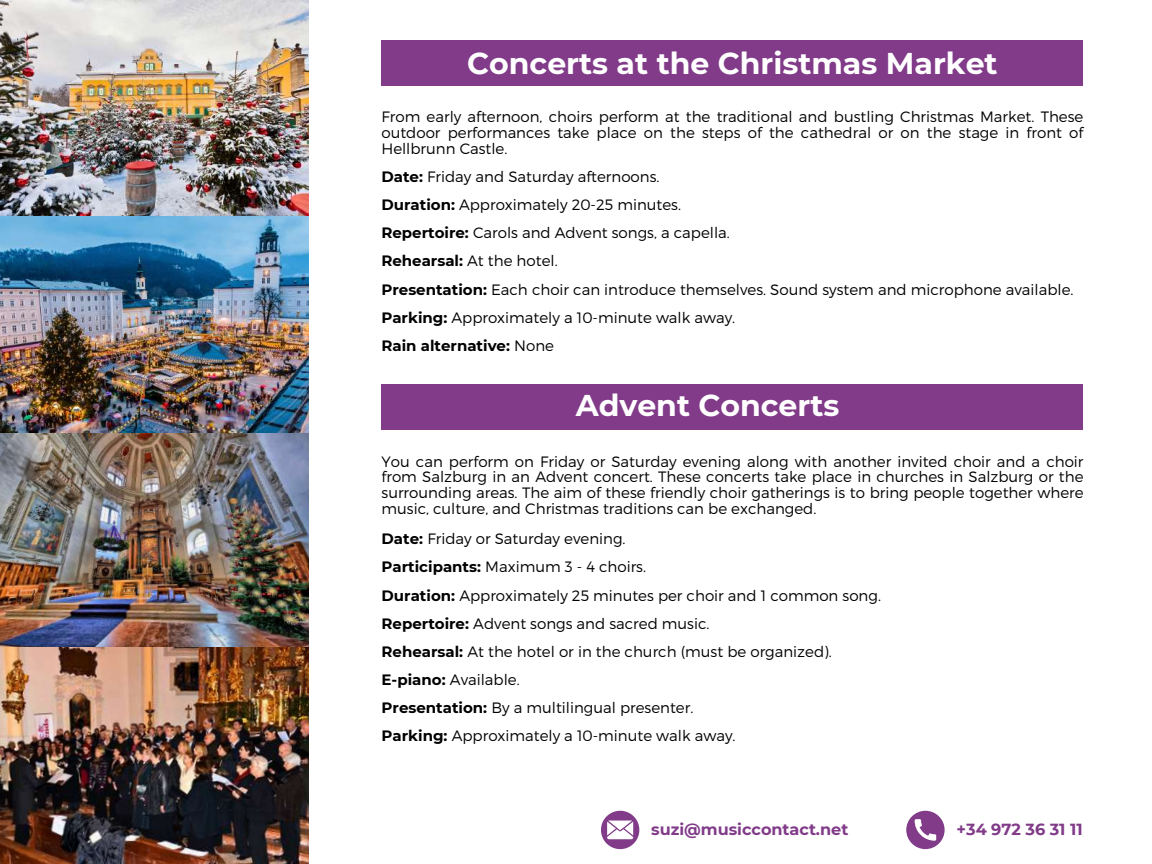
<style>
.page{position:relative;width:1152px;height:864px;background:#fff}
.page>*{position:absolute;margin:0;border:0;box-sizing:border-box;transform-origin:0 0}
.t1{font:700 30px "Montserrat";color:#fff}
.t2{font:700 16.05px "Montserrat";color:#813b89}
.t3{font:300 15px/28.2px "Montserrat";color:#000;text-align:justify}
.s1{font-weight:700}
</style>
<div class="page">
<svg style="left:906px;top:811px;width:39px;height:38px"></svg>
<svg style="left:601px;top:811px;width:38px;height:38px"></svg>
<div style="left:381px;top:385px;width:702px;height:45px;background:#813b89"></div>
<img style="left:0;top:0;width:308px;height:864px">
<div style="left:381px;top:41px;width:702px;height:45px;background:#813b89"></div>
<h1 class="t1" style="left:467px;top:45px;width:532px">Concerts at the Christmas Market</h1>
<p class="t3" style="left:381px;top:108px;width:703px;line-height:15.8px">From early afternoon, choirs perform at the traditional and bustling Christmas Market. These outdoor performances take place on the steps of the cathedral or on the stage in front of Hellbrunn Castle.</p>
<p class="t3" style="left:381px;top:162px;width:694px;text-align:left"><span class="s1">Date:</span> Friday and Saturday afternoons.<br><span class="s1">Duration:</span> Approximately 20-25 minutes.<br><span class="s1">Repertoire:</span> Carols and Advent songs, a capella.<br><span class="s1">Rehearsal:</span> At the hotel.<br><span class="s1">Presentation:</span> Each choir can introduce themselves. Sound system and microphone available.<br><span class="s1">Parking:</span> Approximately a 10-minute walk away.<br><span class="s1">Rain alternative:</span> None</p>
<h1 class="t1" style="left:576px;top:386px;width:265px">Advent Concerts</h1>
<p class="t3" style="left:382px;top:453px;width:703px;line-height:15.8px">You can perform on Friday or Saturday evening along with another invited choir and a choir from Salzburg in an Advent concert. These concerts take place in churches in Salzburg or the surrounding areas. The aim of these friendly choir gatherings is to bring people together where music, culture, and Christmas traditions can be exchanged.</p>
<p class="t3" style="left:382px;top:524px;width:501px;text-align:left"><span class="s1">Date:</span> Friday or Saturday evening.<br><span class="s1">Participants:</span> Maximum 3 - 4 choirs.<br><span class="s1">Duration:</span> Approximately 25 minutes per choir and 1 common song.<br><span class="s1">Repertoire:</span> Advent songs and sacred music.<br><span class="s1">Rehearsal:</span> At the hotel or in the church (must be organized).<br><span class="s1">E-piano:</span> Available.<br><span class="s1">Presentation:</span> By a multilingual presenter.<br><span class="s1">Parking:</span> Approximately a 10-minute walk away.</p>
<p class="t2" style="left:651px;top:820px;width:199px">suzi@musiccontact.net</p>
<p class="t2" style="left:957px;top:820px;width:128px">+34 972 36 31 11</p>
</div>
